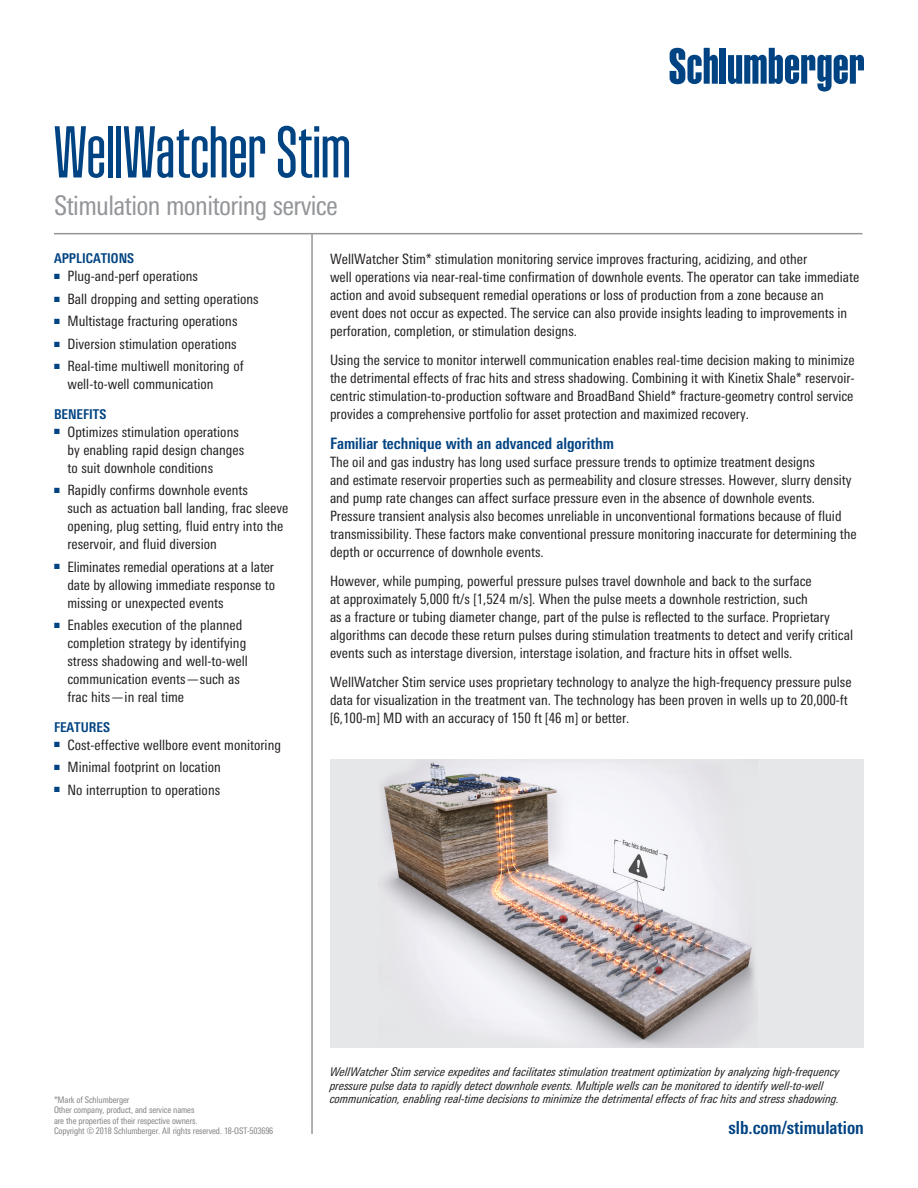
<style>
.page{position:relative;width:918px;height:1188px;background:#fff}
.page>*{position:absolute;margin:0;border:0;box-sizing:border-box;transform-origin:0 0}
.t1{font:300 72px "Schlumberger Con";letter-spacing:-.04em;color:#004382}
.t2{font:condensed 27px "Univers Next Pro";letter-spacing:-.025em;color:#939598}
.t3{font:700 condensed 18px "Univers Next Pro";color:#004382}
.t4{font:700 condensed 15.75px "Univers Next Pro";color:#004382}
.t5{font:condensed 14.25px/18px "Univers Next Pro";color:#231f20}
.t6{font:700 condensed 13.5px "Univers Next Pro";color:#004382}
.t7{font:italic condensed 12px/13.5px "Univers Next Pro";color:#231f20}
.t8{font:condensed 9px/10.5px "Univers Next Pro";letter-spacing:-.015em;color:#808285}
.s1{color:#fff}
</style>
<div class="page">
<div style="left:720px;top:48px;width:6px;height:36px;background:#004382"></div>
<svg style="left:728px;top:48px;width:136px;height:44px"></svg>
<svg style="left:670px;top:48px;width:48px;height:36px"></svg>
<hr style="left:54px;top:233px;width:808px;height:1px;background:#939598">
<hr style="left:311px;top:234px;width:2px;height:900px;background:#939598">
<div style="left:330px;top:759px;width:534px;height:289px;background:#e6e7e9"></div>
<img style="left:382px;top:761px;width:373px;height:287px">
<h1 class="t1" style="left:54px;top:116px;width:301px">WellWatcher Stim</h1>
<h2 class="t2" style="left:54px;top:190px;width:286px">Stimulation monitoring service</h2>
<p class="t6" style="left:54px;top:250px;width:82px">APPLICATIONS</p>
<p class="t5" style="left:54px;top:267px;width:145px"><sup>■</sup> Plug-and-perf operations</p>
<p class="t5" style="left:54px;top:290px;width:206px"><sup>■</sup> Ball dropping and setting operations</p>
<p class="t5" style="left:54px;top:312px;width:185px"><sup>■</sup> Multistage fracturing operations</p>
<p class="t5" style="left:54px;top:335px;width:184px"><sup>■</sup> Diversion stimulation operations</p>
<p class="t5" style="left:68px;top:357px;width:178px;text-indent:-14px"><sup>■</sup> Real-time multiwell monitoring of well-to-well communication</p>
<p class="t6" style="left:54px;top:406px;width:54px">BENEFITS</p>
<p class="t5" style="left:68px;top:423px;width:178px;text-indent:-14px"><sup>■</sup> Optimizes stimulation operations by enabling rapid design changes to suit downhole conditions</p>
<p class="t5" style="left:68px;top:481px;width:222px;text-indent:-14px"><sup>■</sup> Rapidly confirms downhole events<br>such as actuation ball landing, frac sleeve opening, plug setting, fluid entry into the reservoir, and fluid diversion</p>
<p class="t5" style="left:68px;top:558px;width:209px;text-align:justify;text-indent:-14px"><sup>■</sup> Eliminates remedial operations at a later date by allowing immediate response to missing or unexpected events</p>
<p class="t5" style="left:68px;top:616px;width:182px;text-indent:-14px"><sup>■</sup> Enables execution of the planned completion strategy by identifying stress shadowing and well-to-well communication events—such as frac hits—in real time</p>
<p class="t6" style="left:54px;top:719px;width:57px">FEATURES</p>
<p class="t5" style="left:54px;top:735px;width:229px"><sup>■</sup> Cost-effective wellbore event monitoring</p>
<p class="t5" style="left:54px;top:758px;width:168px"><sup>■</sup> Minimal footprint on location</p>
<p class="t5" style="left:54px;top:780px;width:168px"><sup>■</sup> No interruption to operations</p>
<p class="t5" style="left:330px;top:250px;width:531px">WellWatcher Stim* stimulation monitoring service improves fracturing, acidizing, and other<br>well operations via near-real-time confirmation of downhole events. The operator can take immediate action and avoid subsequent remedial operations or loss of production from a zone because an<br>event does not occur as expected. The service can also provide insights leading to improvements in perforation, completion, or stimulation designs.</p>
<p class="t5" style="left:330px;top:351px;width:526px;text-align:justify">Using the service to monitor interwell communication enables real-time decision making to minimize the detrimental effects of frac hits and stress shadowing. Combining it with Kinetix Shale* reservoir&shy;centric stimulation-to-production software and BroadBand Shield* fracture-geometry control service provides a comprehensive portfolio for asset protection and maximized recovery.</p>
<p class="t4" style="left:330px;top:434px;width:285px">Familiar technique with an advanced algorithm</p>
<p class="t5" style="left:330px;top:452px;width:528px">The oil and gas industry has long used surface pressure trends to optimize treatment designs<br>and estimate reservoir properties such as permeability and closure stresses. However, slurry density and pump rate changes can affect surface pressure even in the absence of downhole events.<br>Pressure transient analysis also becomes unreliable in unconventional formations because of fluid transmissibility. These factors make conventional pressure monitoring inaccurate for determining the depth or occurrence of downhole events.</p>
<p class="t5" style="left:330px;top:572px;width:525px">However, while pumping, powerful pressure pulses travel downhole and back to the surface<br>at approximately 5,000 ft/s [1,524 m/s]. When the pulse meets a downhole restriction, such<br>as a fracture or tubing diameter change, part of the pulse is reflected to the surface. Proprietary algorithms can decode these return pulses during stimulation treatments to detect and verify critical events such as interstage diversion, interstage isolation, and fracture hits in offset wells.</p>
<p class="t5" style="left:330px;top:673px;width:523px">WellWatcher Stim service uses proprietary technology to analyze the high-frequency pressure pulse data for visualization in the treatment van. The technology has been proven in wells up to 20,000-ft [6,100-m] MD with an accuracy of 150 ft [46 m] or better.</p>
<p class="t8" style="left:54px;top:1094px;width:221px">*Mark of Schlumberger<br>Other company, product, and service names<br>are the properties of their respective owners.<br>Copyright © 2018 Schlumberger. All rights reserved. 18-OST-503696</p>
<p class="t7" style="left:330px;top:1065px;width:511px">WellWatcher Stim service expedites and facilitates stimulation treatment optimization by analyzing high-frequency pressure pulse data to rapidly detect downhole events. Multiple wells can be monitored to identify well-to-well communication, enabling real-time decisions to minimize the detrimental effects of frac hits and stress shadowing.</p>
<p class="t3" style="left:686px;top:1117px;width:179px"><span class="s1">www.</span>slb.com/stimulation</p>
</div>
